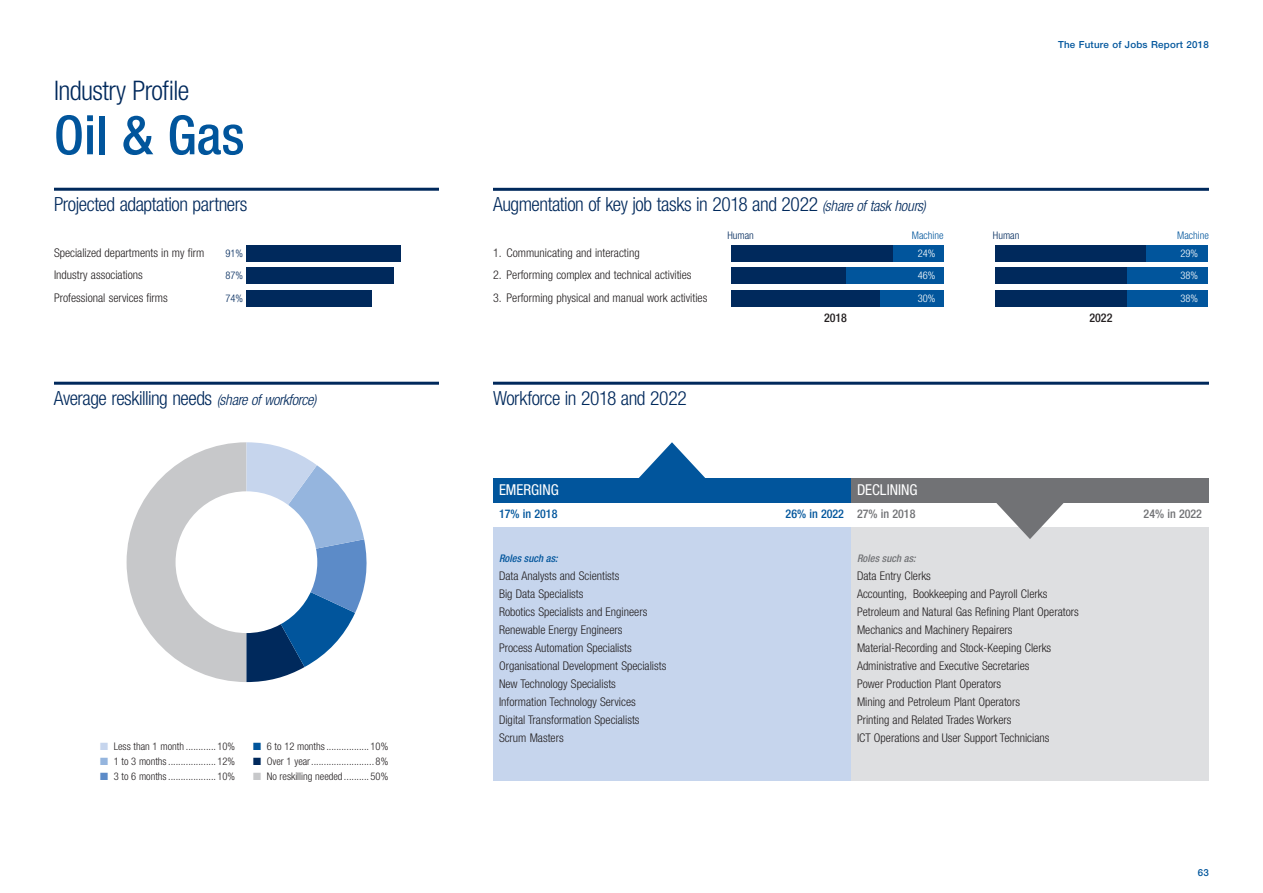
<style>
.page{position:relative;width:1263px;height:893px;background:#fff}
.page>*{position:absolute;margin:0;border:0;box-sizing:border-box;transform-origin:0 0}
.t1{font:500 condensed 54px "Helvetica Neue LT Pro";color:#01559c}
.t2{font:300 condensed 27px "Helvetica Neue LT Pro";letter-spacing:-.025em;color:#00295c}
.t3{font:300 condensed 19.5px "Helvetica Neue LT Pro";letter-spacing:-.025em;color:#00295c}
.t4{font:condensed 15px "Helvetica Neue LT Pro";color:#fff}
.t5{font:300 condensed 12px/18px "Helvetica Neue LT Pro";color:#231f20}
.t6{font:500 condensed 12px "Helvetica Neue LT Pro";color:#01559c}
.t7{font:500 condensed 12px "Helvetica Neue LT Pro";color:#717275}
.t8{font:500 condensed 12px "Helvetica Neue LT Pro";color:#231f20}
.t9{font:300 condensed 10.5px/15px "Helvetica Neue LT Pro";color:#231f20;text-align:justify}
.t10{font:300 condensed 10.5px "Helvetica Neue LT Pro";color:#00295c}
.t11{font:300 condensed 10.5px "Helvetica Neue LT Pro";color:#fff}
.t12{font:300 condensed 10.5px "Helvetica Neue LT Pro";color:#01559c}
.t13{font:italic 500 condensed 10.5px "Helvetica Neue LT Pro";color:#01559c}
.t14{font:italic 500 condensed 10.5px "Helvetica Neue LT Pro";color:#717275}
.t15{font:10.5px "Zapf Dingbats ITC";color:#c6d5ed}
.t16{font:10.5px "Zapf Dingbats ITC";color:#95b5de}
.t17{font:10.5px "Zapf Dingbats ITC";color:#5c8bc8}
.t18{font:10.5px "Zapf Dingbats ITC";color:#01559c}
.t19{font:10.5px "Zapf Dingbats ITC";color:#00295c}
.t20{font:10.5px "Zapf Dingbats ITC";color:#c7c8ca}
.t21{font:500 9.75px "Helvetica Neue LT Pro";letter-spacing:.025em;color:#01559c}
.s1{font-style:italic;font-size:15px}
.s2{color:#717275}
</style>
<div class="page">
<svg style="left:127px;top:442px;width:240px;height:240px"></svg>
<div style="left:176px;top:491px;width:141px;height:142px;background:#fff;border-radius:50%"></div>
<div style="left:246px;top:245px;width:155px;height:16px;background:#00295c"></div>
<div style="left:246px;top:268px;width:148px;height:16px;background:#00295c"></div>
<div style="left:246px;top:290px;width:126px;height:16px;background:#00295c"></div>
<div style="left:893px;top:245px;width:51px;height:16px;background:#01559c"></div>
<div style="left:846px;top:268px;width:98px;height:16px;background:#01559c"></div>
<div style="left:880px;top:290px;width:64px;height:16px;background:#01559c"></div>
<div style="left:732px;top:245px;width:161px;height:16px;background:#00295c"></div>
<div style="left:732px;top:268px;width:114px;height:16px;background:#00295c"></div>
<div style="left:732px;top:290px;width:148px;height:16px;background:#00295c"></div>
<div style="left:1146px;top:245px;width:62px;height:16px;background:#01559c"></div>
<div style="left:1127px;top:268px;width:81px;height:16px;background:#01559c"></div>
<div style="left:1127px;top:290px;width:81px;height:16px;background:#01559c"></div>
<div style="left:995px;top:245px;width:151px;height:16px;background:#00295c"></div>
<div style="left:995px;top:268px;width:132px;height:16px;background:#00295c"></div>
<div style="left:995px;top:290px;width:132px;height:16px;background:#00295c"></div>
<div style="left:493px;top:528px;width:358px;height:253px;background:#c6d5ed"></div>
<div style="left:851px;top:528px;width:358px;height:253px;background:#dedfe1"></div>
<hr style="left:493px;top:382px;width:716px;height:3px;background:#00295c">
<hr style="left:54px;top:382px;width:385px;height:3px;background:#00295c">
<div style="left:493px;top:478px;width:358px;height:25px;background:#01559c"></div>
<div style="left:851px;top:478px;width:358px;height:25px;background:#717275"></div>
<svg style="left:639px;top:442px;width:66px;height:36px"></svg>
<hr style="left:54px;top:188px;width:385px;height:3px;background:#00295c">
<svg style="left:992px;top:503px;width:76px;height:36px"></svg>
<hr style="left:493px;top:188px;width:716px;height:3px;background:#00295c">
<h2 class="t2" style="left:54px;top:75px;width:137px">Industry Profile</h2>
<h1 class="t1" style="left:54px;top:103px;width:192px">Oil &amp; Gas</h1>
<h3 class="t3" style="left:54px;top:193px;width:195px">Projected adaptation partners</h3>
<h3 class="t3" style="left:493px;top:193px;width:434px">Augmentation of key job tasks in 2018 and 2022 <span class="s1">(share of task hours)</span></h3>
<p class="t21" style="left:1058px;top:39px;width:152px">The Future of Jobs Report 2018</p>
<p class="t5" style="left:54px;top:243px;width:152px">Specialized departments in my firm</p>
<p class="t10" style="left:225px;top:247px;width:19px">91%</p>
<p class="t5" style="left:54px;top:266px;width:90px">Industry associations</p>
<p class="t10" style="left:225px;top:269px;width:19px">87%</p>
<p class="t5" style="left:54px;top:288px;width:115px">Professional services firms</p>
<p class="t10" style="left:225px;top:292px;width:19px">74%</p>
<p class="t10" style="left:727px;top:229px;width:28px">Human</p>
<p class="t12" style="left:912px;top:229px;width:33px">Machine</p>
<p class="t10" style="left:993px;top:229px;width:28px">Human</p>
<p class="t12" style="left:1177px;top:229px;width:33px">Machine</p>
<p class="t5" style="left:493px;top:243px;width:148px">1. Communicating and interacting</p>
<p class="t11" style="left:918px;top:247px;width:19px">24%</p>
<p class="t11" style="left:1180px;top:247px;width:19px">29%</p>
<p class="t5" style="left:493px;top:266px;width:200px">2. Performing complex and technical activities</p>
<p class="t11" style="left:918px;top:269px;width:19px">46%</p>
<p class="t11" style="left:1180px;top:269px;width:19px">38%</p>
<p class="t5" style="left:493px;top:288px;width:216px">3. Performing physical and manual work activities</p>
<p class="t11" style="left:918px;top:292px;width:19px">30%</p>
<p class="t11" style="left:1180px;top:292px;width:19px">38%</p>
<p class="t8" style="left:824px;top:311px;width:25px">2018</p>
<p class="t8" style="left:1089px;top:311px;width:25px">2022</p>
<h3 class="t3" style="left:54px;top:387px;width:264px">Average reskilling needs <span class="s1">(share of workforce)</span></h3>
<h3 class="t3" style="left:493px;top:387px;width:195px">Workforce in 2018 and 2022</h3>
<p class="t4" style="left:499px;top:481px;width:61px">EMERGING</p>
<p class="t4" style="left:857px;top:481px;width:62px">DECLINING</p>
<p class="t9" style="left:114px;top:739px;width:123px">Less than 1 month ............ 10% 1 to 3 months................... 12% 3 to 6 months................... 10%</p>
<p class="t9" style="left:267px;top:739px;width:123px">6 to 12 months................. 10% Over 1 year......................... 8% No reskilling needed .......... 50%</p>
<p class="t15" style="left:100px;top:742px;width:9px">■</p>
<p class="t16" style="left:100px;top:757px;width:9px">■</p>
<p class="t17" style="left:100px;top:772px;width:9px">■</p>
<p class="t18" style="left:253px;top:742px;width:9px">■</p>
<p class="t19" style="left:253px;top:757px;width:9px">■</p>
<p class="t20" style="left:253px;top:772px;width:9px">■</p>
<p class="t6" style="left:499px;top:506px;width:60px">17% in 2018</p>
<p class="t6" style="left:786px;top:506px;width:131px">26% in 2022 <span class="s2">27% in 2018</span></p>
<p class="t7" style="left:1143px;top:506px;width:60px">24% in 2022</p>
<p class="t13" style="left:499px;top:552px;width:60px">Roles such as:</p>
<p class="t5" style="left:499px;top:567px;width:169px">Data Analysts and Scientists<br>Big Data Specialists<br>Robotics Specialists and Engineers<br>Renewable Energy Engineers<br>Process Automation Specialists<br>Organisational Development Specialists<br>New Technology Specialists<br>Information Technology Services<br>Digital Transformation Specialists<br>Scrum Masters</p>
<p class="t14" style="left:857px;top:552px;width:60px">Roles such as:</p>
<p class="t5" style="left:857px;top:567px;width:223px">Data Entry Clerks<br>Accounting, Bookkeeping and Payroll Clerks Petroleum and Natural Gas Refining Plant Operators Mechanics and Machinery Repairers Material-Recording and Stock-Keeping Clerks Administrative and Executive Secretaries<br>Power Production Plant Operators<br>Mining and Petroleum Plant Operators<br>Printing and Related Trades Workers<br>ICT Operations and User Support Technicians</p>
<p class="t21" style="left:1198px;top:866px;width:13px">63</p>
</div>
